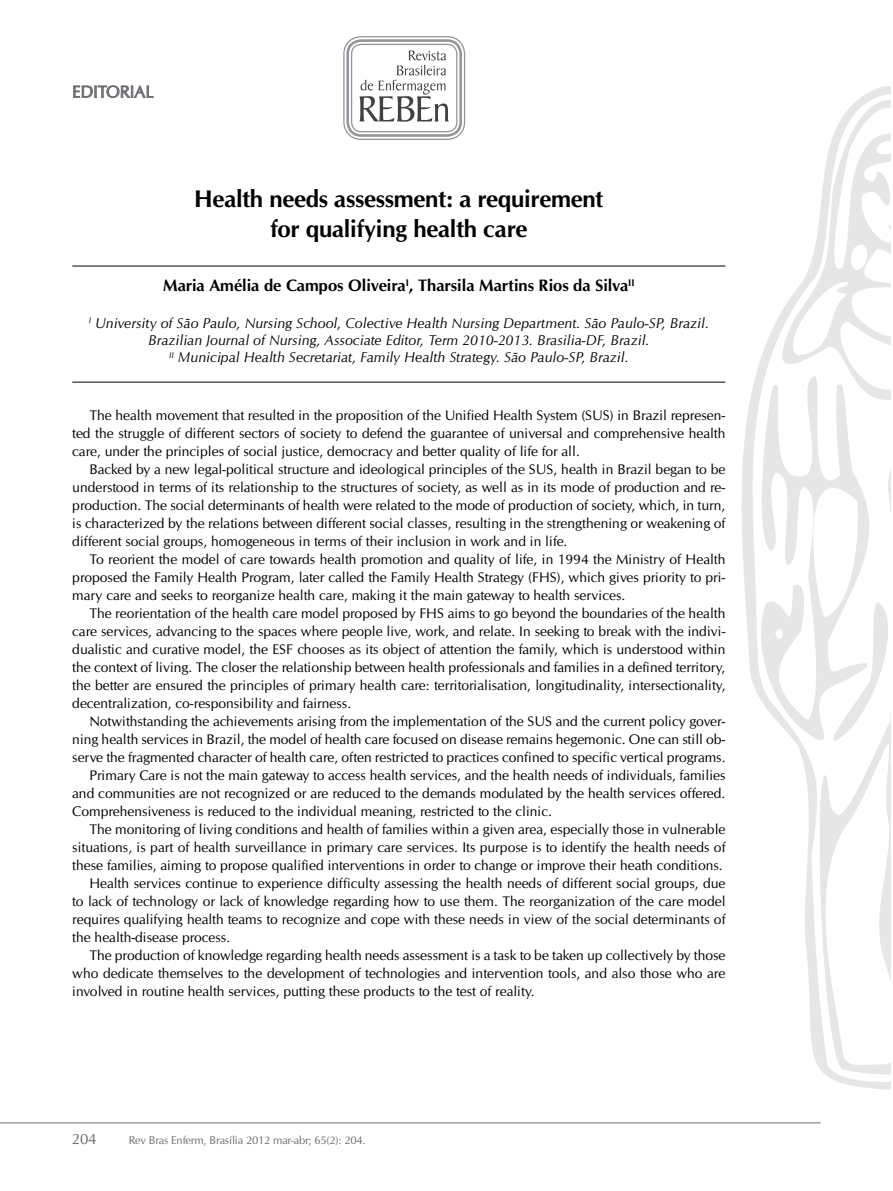
<style>
.page{position:relative;width:893px;height:1191px;background:#fff}
.page>*{position:absolute;margin:0;border:0;box-sizing:border-box;transform-origin:0 0}
.t1{font:700 24px/30px "URW Classico";letter-spacing:-.01em;color:#000;text-align:center}
.t2{font:700 16.5px "URW Classico";color:#000}
.t3{font:16.5px "URW Classico";color:#6d6e71}
.t4{font:15px "URW Classico";color:#6d6e71}
.t5{font:italic 14.25px/17.1px "URW Classico";color:#000;text-align:center}
.t6{font:13.95px/18px "URW Classico";color:#000;text-align:justify}
.t7{font:11.25px "URW Classico";letter-spacing:-.015em;color:#6d6e71}
</style>
<div class="page">
<hr style="left:0;top:1122px;width:821px;height:1px;background:#6d6e71">
<svg style="left:718px;top:86px;width:173px;height:1003px"></svg>
<div style="left:343px;top:36px;width:122px;height:104px;border:1px solid #939598;border-radius:17px"></div>
<div style="left:346px;top:39px;width:116px;height:98px;border:3px solid #939598;border-radius:14px"></div>
<div style="left:351px;top:44px;width:106px;height:88px;border:1px solid #939598;border-radius:10px"></div>
<svg style="left:359px;top:51px;width:90px;height:71px"></svg>
<svg style="left:73px;top:86px;width:80px;height:12px"></svg>
<hr style="left:72px;top:266px;width:653px;height:1px;background:#000">
<hr style="left:72px;top:382px;width:653px;height:1px;background:#000">
<p class="t3" style="left:72px;top:82px;width:10px">editorial</p>
<h1 class="t1" style="left:194px;top:184px;width:411px">Health needs assessment: a requirement for qualifying health care</h1>
<p class="t2" style="left:163px;top:275px;width:473px">Maria Amélia de Campos Oliveira<sup>I</sup>, Tharsila Martins Rios da Silva<sup>II</sup></p>
<p class="t5" style="left:89px;top:315px;width:622px"><sup>I</sup> University of São Paulo, Nursing School, Colective Health Nursing Department. São Paulo-SP, Brazil.<br>Brazilian Journal of Nursing, Associate Editor, Term 2010-2013. Brasilia-DF, Brazil.<br><sup>II</sup> Municipal Health Secretariat, Family Health Strategy. São Paulo-SP, Brazil.</p>
<p class="t6" style="left:72px;top:406px;width:655px;text-indent:17px">The health movement that resulted in the proposition of the Unified Health System (SUS) in Brazil represen&shy;ted the struggle of different sectors of society to defend the guarantee of universal and comprehensive health care, under the principles of social justice, democracy and better quality of life for all.</p>
<p class="t6" style="left:72px;top:460px;width:655px;text-indent:17px">Backed by a new legal-political structure and ideological principles of the SUS, health in Brazil began to be understood in terms of its relationship to the structures of society, as well as in its mode of production and re&shy;production. The social determinants of health were related to the mode of production of society, which, in turn, is characterized by the relations between different social classes, resulting in the strengthening or weakening of different social groups, homogeneous in terms of their inclusion in work and in life.</p>
<p class="t6" style="left:72px;top:550px;width:655px;text-indent:17px">To reorient the model of care towards health promotion and quality of life, in 1994 the Ministry of Health proposed the Family Health Program, later called the Family Health Strategy (FHS), which gives priority to pri&shy;mary care and seeks to reorganize health care, making it the main gateway to health services.</p>
<p class="t6" style="left:72px;top:604px;width:655px;text-indent:17px">The reorientation of the health care model proposed by FHS aims to go beyond the boundaries of the health care services, advancing to the spaces where people live, work, and relate. In seeking to break with the indivi&shy;dualistic and curative model, the ESF chooses as its object of attention the family, which is understood within the context of living. The closer the relationship between health professionals and families in a defined territory, the better are ensured the principles of primary health care: territorialisation, longitudinality, intersectionality, decentralization, co-responsibility and fairness.</p>
<p class="t6" style="left:89px;top:712px;width:638px">Notwithstanding the achievements arising from the implementation of the SUS and the current policy gover-</p>
<p class="t6" style="left:72px;top:730px;width:655px">ning health services in Brazil, the model of health care focused on disease remains hegemonic. One can still ob-</p>
<p class="t6" style="left:72px;top:748px;width:655px">serve the fragmented character of health care, often restricted to practices confined to specific vertical programs.</p>
<p class="t6" style="left:89px;top:766px;width:638px">Primary Care is not the main gateway to access health services, and the health needs of individuals, families</p>
<p class="t6" style="left:72px;top:784px;width:655px">and communities are not recognized or are reduced to the demands modulated by the health services offered.</p>
<p class="t6" style="left:72px;top:802px;width:481px">Comprehensiveness is reduced to the individual meaning, restricted to the clinic.</p>
<p class="t6" style="left:89px;top:820px;width:638px">The monitoring of living conditions and health of families within a given area, especially those in vulnerable</p>
<p class="t6" style="left:72px;top:838px;width:655px">situations, is part of health surveillance in primary care services. Its purpose is to identify the health needs of</p>
<p class="t6" style="left:72px;top:856px;width:652px">these families, aiming to propose qualified interventions in order to change or improve their heath conditions.</p>
<p class="t6" style="left:89px;top:874px;width:638px">Health services continue to experience difficulty assessing the health needs of different social groups, due</p>
<p class="t6" style="left:72px;top:892px;width:655px">to lack of technology or lack of knowledge regarding how to use them. The reorganization of the care model</p>
<p class="t6" style="left:72px;top:910px;width:655px">requires qualifying health teams to recognize and cope with these needs in view of the social determinants of</p>
<p class="t6" style="left:72px;top:928px;width:159px">the health-disease process.</p>
<p class="t6" style="left:89px;top:946px;width:638px">The production of knowledge regarding health needs assessment is a task to be taken up collectively by those</p>
<p class="t6" style="left:72px;top:964px;width:655px">who dedicate themselves to the development of technologies and intervention tools, and also those who are</p>
<p class="t6" style="left:72px;top:982px;width:464px">involved in routine health services, putting these products to the test of reality.</p>
<p class="t4" style="left:72px;top:1130px;width:26px">204</p>
<p class="t7" style="left:129px;top:1133px;width:238px">Rev Bras Enferm, Brasília 2012 mar-abr; 65(2): 204.</p>
</div>
